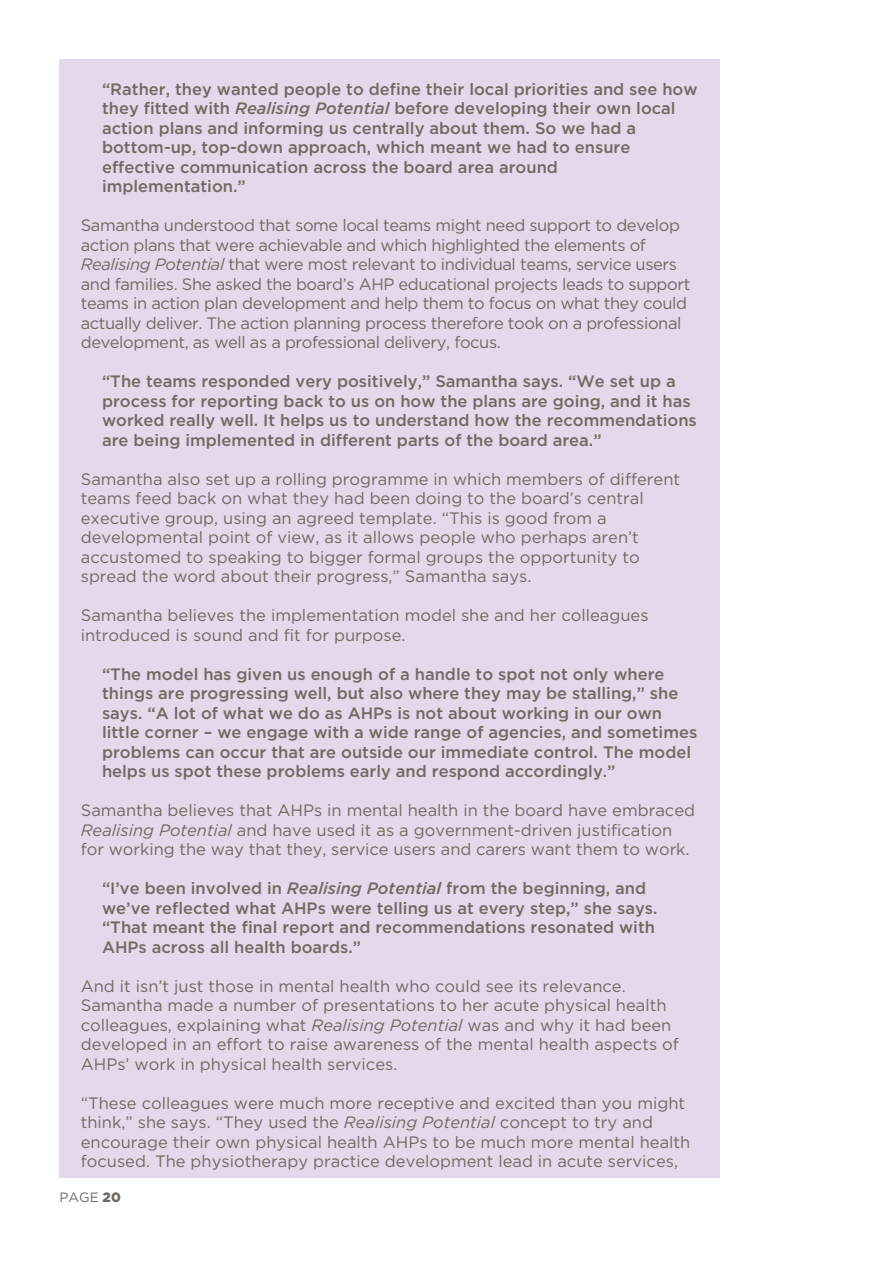
<style>
.page{position:relative;width:893px;height:1263px;background:#fff}
.page>*{position:absolute;margin:0;border:0;box-sizing:border-box;transform-origin:0 0}
.case_studies{font:16.5px/19.5px "Gotham";color:#716963}
.case_study_italic{font:500 16.5px/19.5px "Gotham";color:#716963}
.case_studies-2{font:16.5px/19.5px "Gotham";letter-spacing:-.025em;color:#716963}
.t1{font:13.5px "Gotham";color:#716963}
.s1{font-style:italic}
.s2{font-weight:900}
</style>
<div class="page">
<div style="left:60px;top:60px;width:660px;height:1118px;background:#e5d8ea"></div>
<p class="case_study_italic" style="left:102px;top:79px;width:597px">“Rather, they wanted people to define their local priorities and see how they fitted with <span class="s1">Realising Potential</span> before developing their own local action plans and informing us centrally about them. So we had a bottom-up, top-down approach, which meant we had to ensure effective communication across the board area around implementation.”</p>
<p class="case_studies-2" style="left:81px;top:215px;width:611px">Samantha understood that some local teams might need support to develop action plans that were achievable and which highlighted the elements of <span class="s1">Realising Potential</span> that were most relevant to individual teams, service users and families. She asked the board’s AHP educational projects leads to support teams in action plan development and help them to focus on what they could actually deliver. The action planning process therefore took on a professional development, as well as a professional delivery, focus.</p>
<p class="case_study_italic" style="left:102px;top:371px;width:596px">“The teams responded very positively,” Samantha says. “We set up a process for reporting back to us on how the plans are going, and it has worked really well. It helps us to understand how the recommendations are being implemented in different parts of the board area.”</p>
<p class="case_studies" style="left:81px;top:469px;width:601px">Samantha also set up a rolling programme in which members of different teams feed back on what they had been doing to the board’s central executive group, using an agreed template. “This is good from a developmental point of view, as it allows people who perhaps aren’t accustomed to speaking to bigger formal groups the opportunity to spread the word about their progress,” Samantha says.</p>
<p class="case_studies" style="left:81px;top:605px;width:569px">Samantha believes the implementation model she and her colleagues introduced is sound and fit for purpose.</p>
<p class="case_study_italic" style="left:102px;top:664px;width:597px">“The model has given us enough of a handle to spot not only where things are progressing well, but also where they may be stalling,” she says. “A lot of what we do as AHPs is not about working in our own little corner – we engage with a wide range of agencies, and sometimes problems can occur that are outside our immediate control. The model helps us spot these problems early and respond accordingly.”</p>
<p class="case_studies" style="left:81px;top:800px;width:616px">Samantha believes that AHPs in mental health in the board have embraced<br><span class="s1">Realising Potential</span> and have used it as a government-driven justification for working the way that they, service users and carers want them to work.</p>
<p class="case_study_italic" style="left:102px;top:878px;width:557px">“I’ve been involved in <span class="s1">Realising Potential</span> from the beginning, and we’ve reflected what AHPs were telling us at every step,” she says. “That meant the final report and recommendations resonated with AHPs across all health boards.”</p>
<p class="case_studies" style="left:81px;top:976px;width:600px">And it isn’t just those in mental health who could see its relevance.<br>Samantha made a number of presentations to her acute physical health colleagues, explaining what <span class="s1">Realising Potential</span> was and why it had been developed in an effort to raise awareness of the mental health aspects of AHPs’ work in physical health services.</p>
<p class="case_studies" style="left:81px;top:1093px;width:611px">“These colleagues were much more receptive and excited than you might think,” she says. “They used the <span class="s1">Realising Potential</span> concept to try and encourage their own physical health AHPs to be much more mental health focused. The physiotherapy practice development lead in acute services,</p>
<p class="t1" style="left:60px;top:1188px;width:63px">PAGE <span class="s2">20</span></p>
</div>
